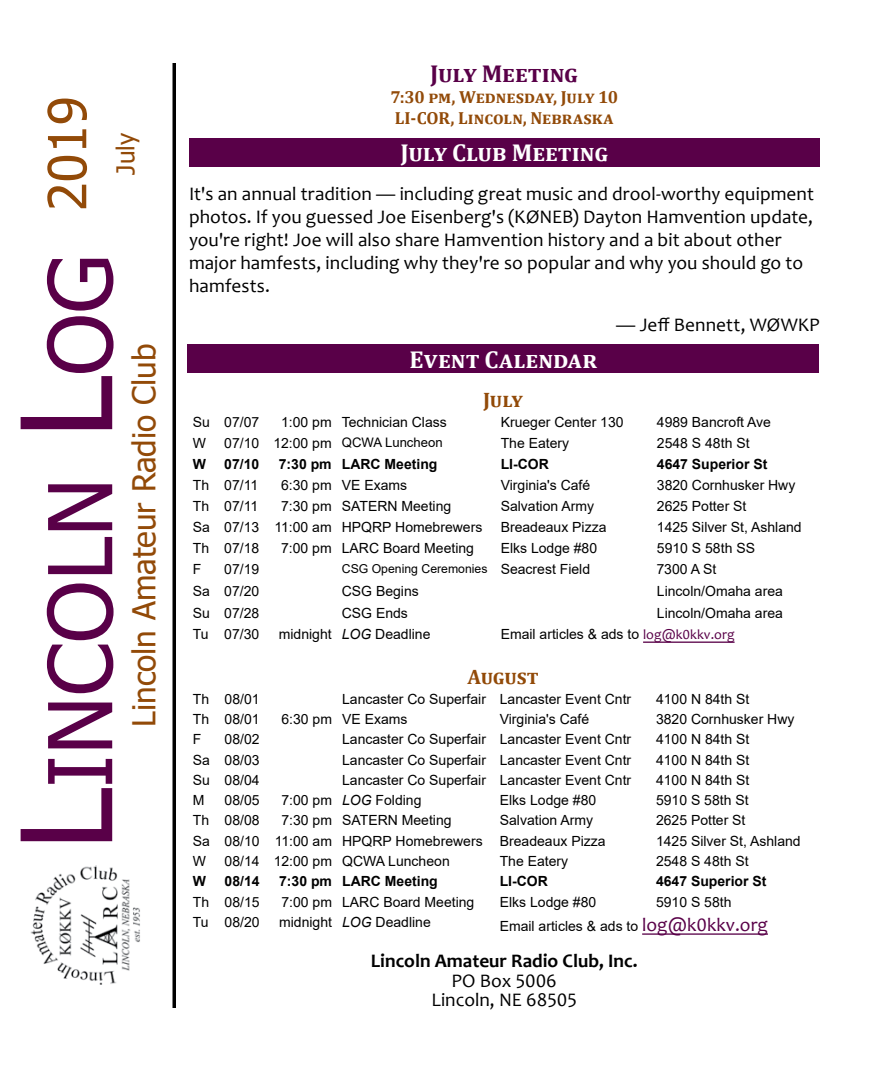
<style>
.page{position:relative;width:882px;height:1071px;background:#fff}
.page>*{position:absolute;margin:0;border:0;box-sizing:border-box;transform-origin:0 0}
.t1{font:88.2px "Tahoma";color:#590048}
.t2{font:52.5px "Tahoma";color:#924a08}
.t3{font:31.5px "Tahoma";color:#924a08}
.t4{font:700 24.5px "Cambria";color:#fff}
.t5{font:700 24.5px "Cambria";color:#590048}
.t6{font:24.5px "Tahoma";color:#924a08}
.t7{font:700 21px "Cambria";letter-spacing:-.015em;color:#924a08}
.t8{font:19.25px/23.1px "Candara";letter-spacing:.005em;color:#000;text-align:center}
.t9{font:700 19.25px "Candara";color:#000}
.t10{font:700 17.5px/21px "Cambria";color:#924a08}
.t11{font:14px "Arial";color:#000}
.t12{font:700 14px "Arial";color:#000}
.t13{font:12.25px "Arial";color:#000}
.s1{font-size:126px}
.s2{font-size:13.12px}
.s3{font-size:14px}
.s4{font-style:italic}
.s5{font-family:"Candara";color:#590048}
.s6{font-family:"Candara";font-size:19.25px;color:#590048}
</style>
<div class="page">
<img style="left:30px;top:866px;width:110px;height:119px">
<hr style="left:173px;top:63px;width:3px;height:945px;background:#000">
<div style="left:187px;top:345px;width:632px;height:28px;background:#590048"></div>
<hr style="left:642px;top:933px;width:126px;height:2px;background:#590048">
<hr style="left:643px;top:642px;width:92px;height:1px;background:#590048">
<div style="left:189px;top:138px;width:631px;height:28px;background:#590048"></div>
<h2 class="t2" style="left:32px;top:211px;width:116px;rotate:-90deg">2019</h2>
<h3 class="t6" style="left:109px;top:175px;width:43px;rotate:-90deg">July</h3>
<h1 class="t1" style="left:21px;top:850px;width:597px;rotate:-90deg"><span class="s1">L</span>incoln <span class="s1">L</span>og</h1>
<h3 class="t3" style="left:123px;top:727px;width:384px;rotate:-90deg">Lincoln Amateur Radio Club</h3>
<h3 class="t5" style="left:430px;top:56px;width:150px">July Meeting</h3>
<p class="t10" style="left:390px;top:86px;width:229px">7:30 pm, Wednesday, July 10<br>LI-COR, Lincoln, Nebraska</p>
<h3 class="t4" style="left:401px;top:135px;width:209px">July Club Meeting</h3>
<p class="t8" style="left:189px;top:182px;width:627px;text-align:left">It's an annual tradition — including great music and drool-worthy equipment photos. If you guessed Joe Eisenberg's (KØNEB) Dayton Hamvention update, you're right! Joe will also share Hamvention history and a bit about other major hamfests, including why they're so popular and why you should go to hamfests.</p>
<h3 class="t8" style="left:616px;top:313px;width:205px">— Jeff Bennett, WØWKP</h3>
<h3 class="t4" style="left:409px;top:342px;width:189px">Event Calendar</h3>
<h3 class="t7" style="left:483px;top:385px;width:42px">July</h3>
<p class="t11" style="left:193px;top:412px;width:68px">Su 07/07</p>
<p class="t11" style="left:281px;top:412px;width:167px">1:00 pm Technician Class</p>
<p class="t11" style="left:501px;top:412px;width:124px">Krueger Center 130</p>
<p class="t11" style="left:657px;top:412px;width:116px">4989 Bancroft Ave</p>
<p class="t11" style="left:193px;top:434px;width:15px">W</p>
<p class="t11" style="left:224px;top:434px;width:220px">07/10 12:00 pm <span class="s2">QCWA Luncheon</span></p>
<p class="t11" style="left:501px;top:434px;width:70px">The Eatery</p>
<p class="t11" style="left:657px;top:434px;width:94px">2548 S 48th St</p>
<p class="t12" style="left:193px;top:454px;width:15px">W</p>
<p class="t12" style="left:224px;top:454px;width:37px">07/10</p>
<p class="t12" style="left:279px;top:454px;width:160px">7:30 pm LARC Meeting</p>
<p class="t12" style="left:501px;top:454px;width:50px">LI-COR</p>
<p class="t12" style="left:657px;top:454px;width:112px">4647 Superior St</p>
<p class="t11" style="left:193px;top:476px;width:67px">Th 07/11</p>
<p class="t11" style="left:281px;top:476px;width:128px">6:30 pm VE Exams</p>
<p class="t11" style="left:501px;top:476px;width:91px">Virginia's Café</p>
<p class="t11" style="left:657px;top:476px;width:140px">3820 Cornhusker Hwy</p>
<p class="t11" style="left:193px;top:497px;width:67px">Th 07/11</p>
<p class="t11" style="left:281px;top:497px;width:172px">7:30 pm SATERN Meeting</p>
<p class="t11" style="left:501px;top:497px;width:95px">Salvation Army</p>
<p class="t11" style="left:657px;top:497px;width:91px">2625 Potter St</p>
<p class="t11" style="left:193px;top:518px;width:291px">Sa 07/13 11:00 am HPQRP Homebrewers</p>
<p class="t11" style="left:501px;top:518px;width:107px">Breadeaux Pizza</p>
<p class="t11" style="left:657px;top:518px;width:146px">1425 Silver St, Ashland</p>
<p class="t11" style="left:193px;top:539px;width:68px">Th 07/18</p>
<p class="t11" style="left:281px;top:539px;width:194px">7:00 pm LARC Board Meeting</p>
<p class="t11" style="left:501px;top:539px;width:98px">Elks Lodge #80</p>
<p class="t11" style="left:657px;top:539px;width:100px">5910 S 58th SS</p>
<p class="t11" style="left:193px;top:560px;width:10px">F</p>
<p class="t11" style="left:224px;top:560px;width:37px">07/19</p>
<p class="t13" style="left:342px;top:560px;width:250px">CSG Opening Ceremonies <span class="s3">Seacrest Field</span></p>
<p class="t11" style="left:657px;top:560px;width:61px">7300 A St</p>
<p class="t11" style="left:193px;top:581px;width:68px">Sa 07/20</p>
<p class="t11" style="left:342px;top:581px;width:79px">CSG Begins</p>
<p class="t11" style="left:657px;top:581px;width:128px">Lincoln/Omaha area</p>
<p class="t11" style="left:193px;top:603px;width:68px">Su 07/28</p>
<p class="t11" style="left:342px;top:603px;width:68px">CSG Ends</p>
<p class="t11" style="left:657px;top:603px;width:128px">Lincoln/Omaha area</p>
<p class="t11" style="left:193px;top:624px;width:68px">Tu 07/30</p>
<p class="t11" style="left:279px;top:624px;width:153px">midnight <span class="s4">LOG</span> Deadline</p>
<p class="t11" style="left:501px;top:624px;width:235px">Email articles &amp; ads to <span class="s5">log@k0kkv.org</span></p>
<h3 class="t7" style="left:468px;top:662px;width:73px">August</h3>
<p class="t11" style="left:193px;top:689px;width:68px">Th 08/01</p>
<p class="t11" style="left:342px;top:689px;width:291px">Lancaster Co Superfair Lancaster Event Cntr</p>
<p class="t11" style="left:656px;top:689px;width:95px">4100 N 84th St</p>
<p class="t11" style="left:193px;top:710px;width:68px">Th 08/01</p>
<p class="t11" style="left:281px;top:710px;width:128px">6:30 pm VE Exams</p>
<p class="t11" style="left:500px;top:710px;width:91px">Virginia's Café</p>
<p class="t11" style="left:656px;top:710px;width:140px">3820 Cornhusker Hwy</p>
<p class="t11" style="left:193px;top:730px;width:10px">F</p>
<p class="t11" style="left:225px;top:730px;width:37px">08/02</p>
<p class="t11" style="left:342px;top:730px;width:291px">Lancaster Co Superfair Lancaster Event Cntr</p>
<p class="t11" style="left:656px;top:730px;width:95px">4100 N 84th St</p>
<p class="t11" style="left:193px;top:750px;width:68px">Sa 08/03</p>
<p class="t11" style="left:342px;top:750px;width:291px">Lancaster Co Superfair Lancaster Event Cntr</p>
<p class="t11" style="left:656px;top:750px;width:95px">4100 N 84th St</p>
<p class="t11" style="left:193px;top:770px;width:68px">Su 08/04</p>
<p class="t11" style="left:342px;top:770px;width:291px">Lancaster Co Superfair Lancaster Event Cntr</p>
<p class="t11" style="left:656px;top:770px;width:95px">4100 N 84th St</p>
<p class="t11" style="left:193px;top:791px;width:13px">M</p>
<p class="t11" style="left:225px;top:791px;width:37px">08/05</p>
<p class="t11" style="left:281px;top:791px;width:142px">7:00 pm <span class="s4">LOG</span> Folding</p>
<p class="t11" style="left:500px;top:791px;width:98px">Elks Lodge #80</p>
<p class="t11" style="left:656px;top:791px;width:94px">5910 S 58th St</p>
<p class="t11" style="left:193px;top:811px;width:68px">Th 08/08</p>
<p class="t11" style="left:281px;top:811px;width:172px">7:30 pm SATERN Meeting</p>
<p class="t11" style="left:500px;top:811px;width:95px">Salvation Army</p>
<p class="t11" style="left:656px;top:811px;width:91px">2625 Potter St</p>
<p class="t11" style="left:193px;top:831px;width:414px">Sa 08/10 11:00 am HPQRP Homebrewers Breadeaux Pizza</p>
<p class="t11" style="left:656px;top:831px;width:146px">1425 Silver St, Ashland</p>
<p class="t11" style="left:193px;top:851px;width:15px">W</p>
<p class="t11" style="left:225px;top:851px;width:227px">08/14 12:00 pm QCWA Luncheon</p>
<p class="t11" style="left:500px;top:851px;width:70px">The Eatery</p>
<p class="t11" style="left:656px;top:851px;width:94px">2548 S 48th St</p>
<p class="t12" style="left:193px;top:871px;width:15px">W</p>
<p class="t12" style="left:225px;top:871px;width:37px">08/14</p>
<p class="t12" style="left:279px;top:871px;width:160px">7:30 pm LARC Meeting</p>
<p class="t12" style="left:500px;top:871px;width:50px">LI-COR</p>
<p class="t12" style="left:656px;top:871px;width:112px">4647 Superior St</p>
<p class="t11" style="left:193px;top:892px;width:68px">Th 08/15</p>
<p class="t11" style="left:281px;top:892px;width:194px">7:00 pm LARC Board Meeting</p>
<p class="t11" style="left:500px;top:892px;width:98px">Elks Lodge #80</p>
<p class="t11" style="left:656px;top:892px;width:77px">5910 S 58th</p>
<p class="t11" style="left:193px;top:912px;width:68px">Tu 08/20</p>
<p class="t11" style="left:279px;top:912px;width:153px">midnight <span class="s4">LOG</span> Deadline</p>
<p class="t11" style="left:500px;top:916px;width:270px">Email articles &amp; ads to <span class="s6">log@k0kkv.org</span></p>
<h3 class="t9" style="left:371px;top:949px;width:268px">Lincoln Amateur Radio Club, Inc.</h3>
<h3 class="t8" style="left:432px;top:970px;width:147px;line-height:19.2px">PO Box 5006<br>Lincoln, NE 68505</h3>
</div>
